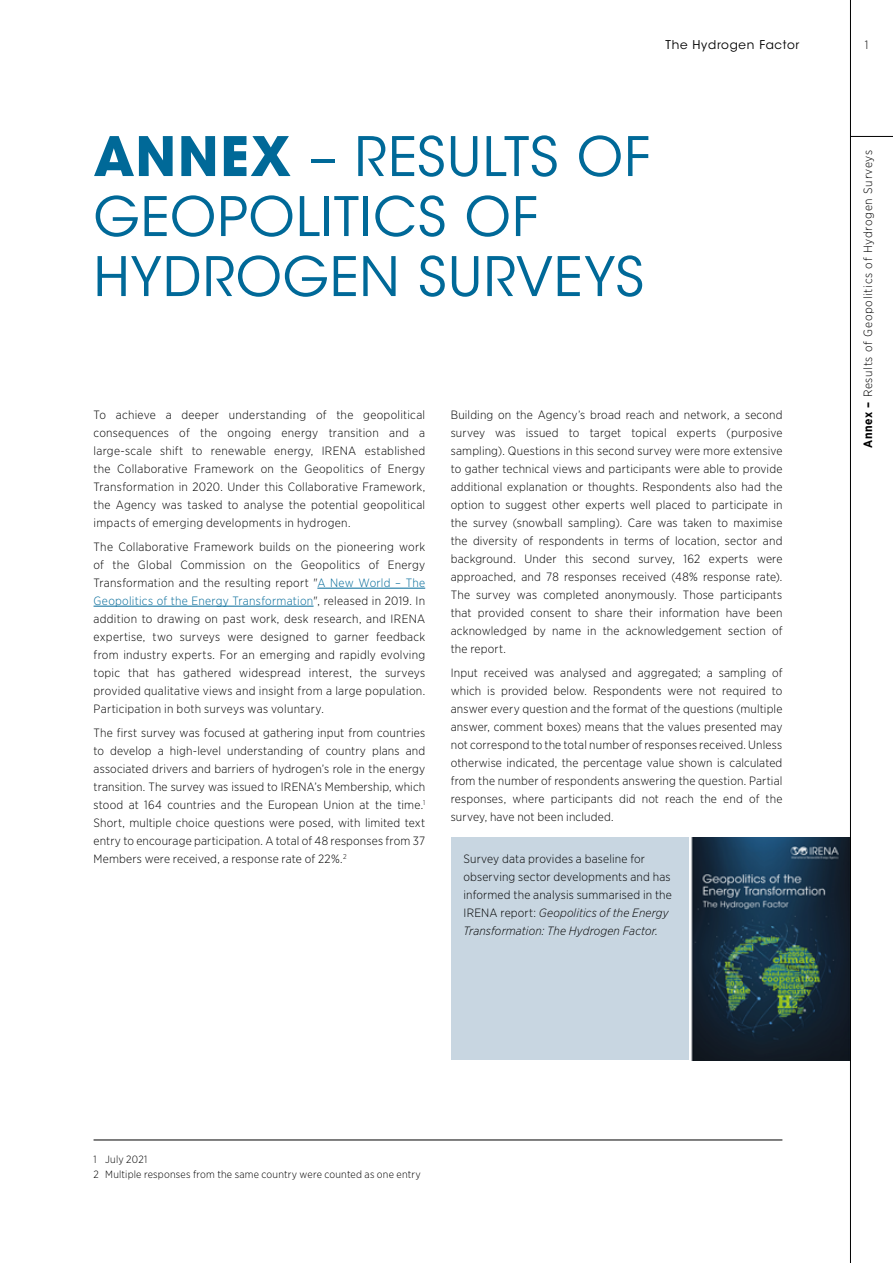
<style>
.page{position:relative;width:893px;height:1263px;background:#fff}
.page>*{position:absolute;margin:0;border:0;box-sizing:border-box;transform-origin:0 0}
.t1{font:54px/60px "ITC Avant Garde Std";letter-spacing:.02em;color:#006998}
.Fliesstext{font:300 12px/18px "Gotham Narrow";letter-spacing:.015em;color:#000;text-align:justify}
.Fliesstext-2{font:300 12px "Gotham Narrow";letter-spacing:.06em;color:#000}
.t2{font:12px "ITC Avant Garde Std";letter-spacing:.06em;color:#000}
.Sources_Footnotes{font:300 10.5px "Gotham Narrow";letter-spacing:.02em;color:#000}
.s1{font-weight:700}
.s2{color:#006998}
.s3{font-style:italic}
</style>
<div class="page">
<hr style="left:94px;top:1139px;width:688px;height:1px;background:#000">
<div style="left:451px;top:838px;width:399px;height:222px;background:#c8d6e1"></div>
<img style="left:690px;top:838px;width:160px;height:222px">
<hr style="left:850px;top:136px;width:43px;height:1px;background:#000">
<hr style="left:850px;top:0;width:1px;height:1263px;background:#000">
<hr style="left:317px;top:588px;width:108px;height:1px;background:#006998">
<hr style="left:94px;top:606px;width:220px;height:1px;background:#006998">
<p class="t2" style="left:666px;top:37px;width:135px">The Hydrogen Factor</p>
<p class="t1" style="left:94px;top:127px;width:558px"><span class="s1">ANNEX</span> – RESULTS OF<br>GEOPOLITICS OF<br>HYDROGEN SURVEYS</p>
<p class="Fliesstext" style="left:94px;top:405px;width:333px">To achieve a deeper understanding of the geopolitical consequences of the ongoing energy transition and a large-scale shift to renewable energy, IRENA established the Collaborative Framework on the Geopolitics of Energy Transformation in 2020. Under this Collaborative Framework, the Agency was tasked to analyse the potential geopolitical impacts of emerging developments in hydrogen.</p>
<p class="Fliesstext" style="left:94px;top:537px;width:333px">The Collaborative Framework builds on the pioneering work of the Global Commission on the Geopolitics of Energy Transformation and the resulting report "<span class="s2">A New World – The Geopolitics of the Energy Transformation</span>", released in 2019. In addition to drawing on past work, desk research, and IRENA expertise, two surveys were designed to garner feedback from industry experts. For an emerging and rapidly evolving topic that has gathered widespread interest, the surveys provided qualitative views and insight from a large population.<br>Participation in both surveys was voluntary.</p>
<p class="Fliesstext" style="left:94px;top:724px;width:333px">The first survey was focused at gathering input from countries to develop a high-level understanding of country plans and associated drivers and barriers of hydrogen’s role in the energy transition. The survey was issued to IRENA’s Membership, which stood at 164 countries and the European Union at the time.<sup>1<br></sup>Short, multiple choice questions were posed, with limited text entry to encourage participation. A total of 48 responses from 37<br>Members were received, a response rate of 22%.<sup>2</sup></p>
<p class="Fliesstext" style="left:451px;top:405px;width:333px">Building on the Agency’s broad reach and network, a second survey was issued to target topical experts (purposive sampling). Questions in this second survey were more extensive to gather technical views and participants were able to provide additional explanation or thoughts. Respondents also had the option to suggest other experts well placed to participate in the survey (snowball sampling). Care was taken to maximise the diversity of respondents in terms of location, sector and background. Under this second survey, 162 experts were approached, and 78 responses received (48% response rate).<br>The survey was completed anonymously. Those participants that provided consent to share their information have been acknowledged by name in the acknowledgement section of the report.</p>
<p class="Fliesstext" style="left:451px;top:663px;width:333px">Input received was analysed and aggregated; a sampling of which is provided below. Respondents were not required to answer every question and the format of the questions (multiple answer, comment boxes) means that the values presented may not correspond to the total number of responses received. Unless otherwise indicated, the percentage value shown is calculated from the number of respondents answering the question. Partial responses, where participants did not reach the end of the survey, have not been included.</p>
<p class="Fliesstext" style="left:463px;top:850px;width:210px;text-align:left">Survey data provides a baseline for observing sector developments and has informed the analysis summarised in the IRENA report: <span class="s3">Geopolitics of the Energy Transformation: The Hydrogen Factor</span>.</p>
<p class="Fliesstext" style="left:865px;top:35px;width:5px">1</p>
<p class="Fliesstext-2" style="left:860px;top:448px;width:300px;rotate:-90deg"><span class="s1">Annex –</span> Results of Geopolitics of Hydrogen Surveys</p>
<p class="Sources_Footnotes" style="left:94px;top:1152px;width:55px">1 July 2021</p>
<p class="Sources_Footnotes" style="left:94px;top:1168px;width:329px">2 Multiple responses from the same country were counted as one entry</p>
</div>
